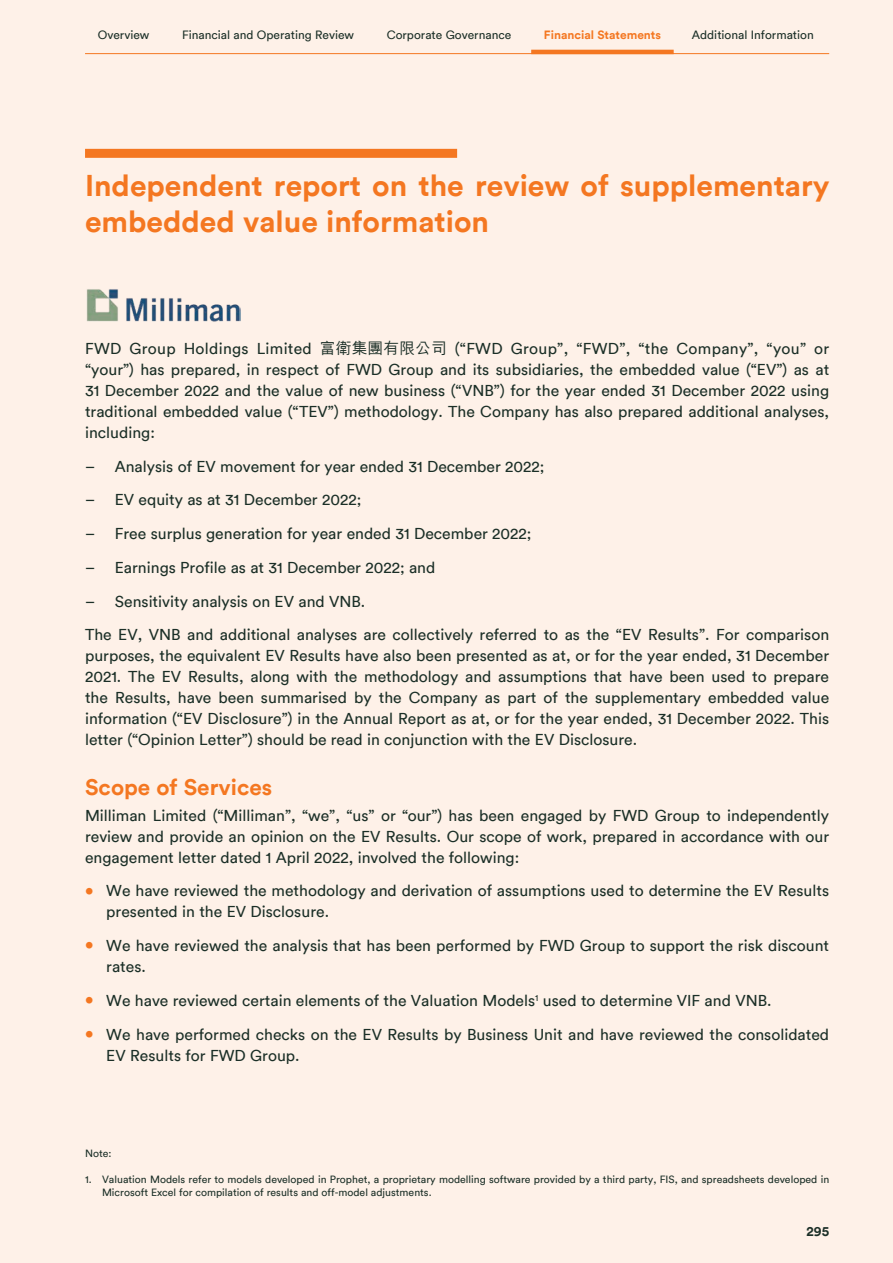
<style>
.page{position:relative;width:893px;height:1263px;background:#fef1e8}
.page>*{position:absolute;margin:0;border:0;box-sizing:border-box;transform-origin:0 0}
.t1{font:700 30px/36px "FWD Circular TT";color:#f47721}
.t2{font:700 22.5px "FWD Circular TT";color:#f47721}
.t3{font:15.75px/21px "FWD Circular TT";color:#1b2f27}
.t4{font:700 13.5px "FWD Circular TT";color:#1b2f27}
.t5{font:12px "FWD Circular TT";color:#1b2f27}
.t6{font:700 12px "FWD Circular TT";color:#f47721}
.t7{font:10.5px/13.5px "FWD Circular TT";color:#1b2f27}
.s1{font-family:"M Hei HK";font-weight:500}
.s2{font-weight:700;color:#f47721}
</style>
<div class="page">
<hr style="left:85px;top:53px;width:744px;height:1px;background:#f47721">
<hr style="left:531px;top:50px;width:143px;height:4px;background:#f47721">
<div style="left:85px;top:149px;width:372px;height:9px;background:#f47721"></div>
<img style="left:86px;top:289px;width:155px;height:33px">
<p class="t5" style="left:98px;top:27px;width:53px">Overview</p>
<p class="t5" style="left:182px;top:27px;width:174px">Financial and Operating Review</p>
<p class="t5" style="left:387px;top:27px;width:126px">Corporate Governance</p>
<p class="t6" style="left:544px;top:27px;width:119px">Financial Statements</p>
<p class="t5" style="left:692px;top:27px;width:123px">Additional Information</p>
<h1 class="t1" style="left:85px;top:166px;width:746px">Independent report on the review of supplementary embedded value information</h1>
<p class="t3" style="left:85px;top:337px;width:746px;text-align:justify">FWD Group Holdings Limited <span class="s1">富衛集團有限公司</span> (“FWD Group”, “FWD”, “the Company”, “you” or “your”) has prepared, in respect of FWD Group and its subsidiaries, the embedded value (“EV”) as at 31 December 2022 and the value of new business (“VNB”) for the year ended 31 December 2022 using traditional embedded value (“TEV”) methodology. The Company has also prepared additional analyses, including:</p>
<p class="t3" style="left:85px;top:455px;width:461px">– Analysis of EV movement for year ended 31 December 2022;</p>
<p class="t3" style="left:85px;top:489px;width:278px">– EV equity as at 31 December 2022;</p>
<p class="t3" style="left:85px;top:522px;width:448px">– Free surplus generation for year ended 31 December 2022;</p>
<p class="t3" style="left:85px;top:556px;width:352px">– Earnings Profile as at 31 December 2022; and</p>
<p class="t3" style="left:85px;top:584px;width:746px;line-height:33.8px">– Sensitivity analysis on EV and VNB.<br>The EV, VNB and additional analyses are collectively referred to as the “EV Results”. For comparison</p>
<p class="t3" style="left:85px;top:645px;width:746px;text-align:justify">purposes, the equivalent EV Results have also been presented as at, or for the year ended, 31 December 2021. The EV Results, along with the methodology and assumptions that have been used to prepare the Results, have been summarised by the Company as part of the supplementary embedded value information (“EV Disclosure”) in the Annual Report as at, or for the year ended, 31 December 2022. This letter (“Opinion Letter”) should be read in conjunction with the EV Disclosure.</p>
<h2 class="t2" style="left:85px;top:772px;width:189px">Scope of Services</h2>
<p class="t3" style="left:85px;top:804px;width:746px;text-align:justify">Milliman Limited (“Milliman”, “we”, “us” or “our”) has been engaged by FWD Group to independently review and provide an opinion on the EV Results. Our scope of work, prepared in accordance with our engagement letter dated 1 April 2022, involved the following:</p>
<p class="t3" style="left:106px;top:879px;width:724px;text-indent:-21px"><span class="s2">•</span> We have reviewed the methodology and derivation of assumptions used to determine the EV Results presented in the EV Disclosure.</p>
<p class="t3" style="left:106px;top:934px;width:724px;text-indent:-21px"><span class="s2">•</span> We have reviewed the analysis that has been performed by FWD Group to support the risk discount rates.</p>
<p class="t3" style="left:85px;top:989px;width:688px"><span class="s2">•</span> We have reviewed certain elements of the Valuation Models<sup>1</sup> used to determine VIF and VNB.</p>
<p class="t3" style="left:106px;top:1023px;width:724px;text-indent:-21px"><span class="s2">•</span> We have performed checks on the EV Results by Business Unit and have reviewed the consolidated<br>EV Results for FWD Group.</p>
<p class="t7" style="left:85px;top:1146px;width:28px">Note:</p>
<p class="t7" style="left:102px;top:1172px;width:729px;text-indent:-17px">1. Valuation Models refer to models developed in Prophet, a proprietary modelling software provided by a third party, FIS, and spreadsheets developed in<br>Microsoft Excel for compilation of results and off-model adjustments.</p>
<p class="t4" style="left:806px;top:1222px;width:24px">295</p>
</div>
